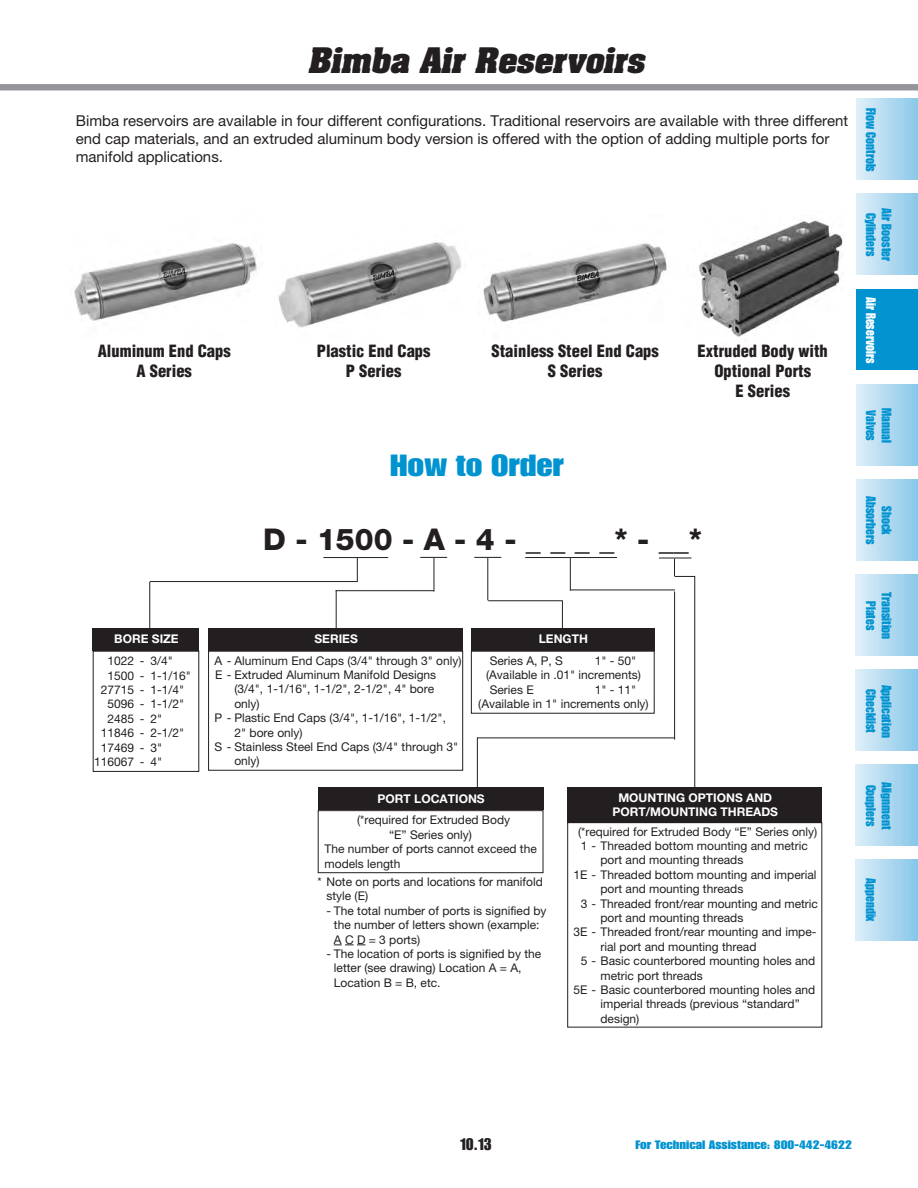
<style>
.page{position:relative;width:918px;height:1188px;background:#fff}
.page>*{position:absolute;margin:0;border:0;box-sizing:border-box;transform-origin:0 0}
.t1{font:800 30px "Helvetica Neue LT Std";color:#231f20}
.t2{font:italic 700 30px "Aachen Std";color:#231f20}
.t3{font:30px "Impact LT Std";color:#0093d0;scale:1.2 1}
.t4{font:900 condensed 16.5px/19.8px "Helvetica LT Std";color:#231f20;text-align:center}
.t5{font:16.5px "Impact LT Std";color:#231f20}
.t6{font:15px/18px "Helvetica Neue LT Std";color:#231f20}
.t7{font:13.5px/15.8px "Impact LT Std";color:#0093d0;text-align:center;scale:.95 1}
.t8{font:13.5px "Impact LT Std";color:#fff;scale:.95 1}
.t9{font:12px/14.4px "Helvetica Neue LT Std";color:#231f20}
.t10{font:700 12px/13.5px "Helvetica Neue LT Std";color:#fff;text-align:center}
.t11{font:12px "Impact LT Std";color:#0093d0;scale:1.2 1}
</style>
<div class="page">
<div style="left:855px;top:859px;width:63px;height:81px;background:linear-gradient(to right,#deeef8,#87c6e9)"></div>
<div style="left:855px;top:765px;width:63px;height:81px;background:linear-gradient(to right,#deeef8,#87c6e9)"></div>
<div style="left:856px;top:670px;width:62px;height:81px;background:linear-gradient(to right,#dfeff8,#8ac8ea)"></div>
<div style="left:856px;top:575px;width:62px;height:81px;background:linear-gradient(to right,#e2f0f9,#8cc8ea)"></div>
<div style="left:856px;top:480px;width:62px;height:81px;background:linear-gradient(to right,#dfeff8,#8ac8ea)"></div>
<div style="left:856px;top:385px;width:62px;height:81px;background:linear-gradient(to right,#dfeff8,#8ac8ea)"></div>
<div style="left:856px;top:289px;width:62px;height:81px;background:#0093d0"></div>
<div style="left:856px;top:194px;width:62px;height:81px;background:linear-gradient(to right,#e1eff9,#8cc8ea)"></div>
<div style="left:856px;top:99px;width:62px;height:81px;background:linear-gradient(to right,#e1eff9,#8cc8ea)"></div>
<div style="left:0;top:84px;width:918px;height:6px;background:#939598"></div>
<img style="left:699px;top:220px;width:145px;height:117px">
<div style="left:471px;top:651px;width:184px;height:63px;border:1px solid #231f20"></div>
<div style="left:471px;top:628px;width:184px;height:23px;background:#231f20"></div>
<svg style="left:357px;top:558px;width:1px;height:23px"></svg>
<hr style="left:150px;top:581px;width:208px;height:1px;background:#231f20">
<hr style="left:149px;top:582px;width:1px;height:46px;background:#231f20">
<hr style="left:323px;top:557px;width:65px;height:1px;background:#231f20">
<hr style="left:525px;top:557px;width:92px;height:1px;background:#231f20">
<svg style="left:474px;top:557px;width:27px;height:1px"></svg>
<hr style="left:336px;top:590px;width:1px;height:43px;background:#231f20">
<div style="left:93px;top:628px;width:106px;height:23px;background:#231f20"></div>
<hr style="left:477px;top:738px;width:1px;height:53px;background:#231f20">
<svg style="left:420px;top:557px;width:27px;height:1px"></svg>
<hr style="left:434px;top:558px;width:1px;height:34px;background:#231f20">
<hr style="left:336px;top:590px;width:98px;height:1px;background:#231f20">
<hr style="left:487px;top:558px;width:1px;height:42px;background:#231f20">
<hr style="left:488px;top:600px;width:75px;height:1px;background:#231f20">
<svg style="left:562px;top:601px;width:1px;height:27px"></svg>
<hr style="left:570px;top:558px;width:1px;height:33px;background:#231f20">
<div style="left:208px;top:651px;width:255px;height:120px;border:1px solid #231f20"></div>
<div style="left:208px;top:628px;width:255px;height:23px;background:#231f20"></div>
<svg style="left:334px;top:945px;width:31px;height:1px"></svg>
<div style="left:318px;top:810px;width:225px;height:63px;border:1px solid #231f20"></div>
<div style="left:318px;top:787px;width:225px;height:23px;background:#231f20"></div>
<img style="left:74px;top:243px;width:183px;height:78px">
<img style="left:278px;top:242px;width:184px;height:86px">
<img style="left:483px;top:243px;width:184px;height:79px">
<div style="left:567px;top:822px;width:255px;height:206px;border:1px solid #231f20"></div>
<div style="left:567px;top:787px;width:255px;height:35px;background:#231f20"></div>
<hr style="left:659px;top:558px;width:32px;height:1px;background:#231f20">
<svg style="left:674px;top:559px;width:21px;height:18px"></svg>
<hr style="left:694px;top:576px;width:1px;height:216px;background:#231f20">
<hr style="left:674px;top:592px;width:1px;height:148px;background:#231f20">
<hr style="left:477px;top:738px;width:198px;height:1px;background:#231f20">
<hr style="left:570px;top:590px;width:105px;height:1px;background:#231f20">
<h1 class="t2" style="left:307px;top:39px;width:346px">Bimba Air Reservoirs</h1>
<p class="t6" style="left:76px;top:111px;width:774px">Bimba reservoirs are available in four different configurations. Traditional reservoirs are available with three different end cap materials, and an extruded aluminum body version is offered with the option of adding multiple ports for manifold applications.</p>
<h2 class="t4" style="left:98px;top:341px;width:134px">Aluminum End Caps<br>A Series</h2>
<h2 class="t4" style="left:698px;top:341px;width:132px">Extruded Body with<br>Optional Ports<br>E Series</h2>
<h2 class="t4" style="left:317px;top:341px;width:115px">Plastic End Caps<br>P Series</h2>
<h2 class="t4" style="left:492px;top:341px;width:169px">Stainless Steel End Caps<br>S Series</h2>
<h1 class="t3" style="left:390px;top:448px;width:146px">How to Order</h1>
<h1 class="t1" style="left:263px;top:522px;width:440px">D - 1500 - A - 4 - _ _ _ _* - __*</h1>
<p class="t10" style="left:114px;top:632px;width:66px">BORE SIZE</p>
<p class="t9" style="left:107px;top:654px;width:67px">1022 - 3/4"</p>
<p class="t9" style="left:107px;top:668px;width:85px">1500 - 1-1/16"</p>
<p class="t9" style="left:101px;top:682px;width:85px">27715 - 1-1/4"</p>
<p class="t9" style="left:107px;top:697px;width:78px">5096 - 1-1/2"</p>
<p class="t9" style="left:107px;top:711px;width:56px">2485 - 2"</p>
<p class="t9" style="left:101px;top:726px;width:85px">11846 - 2-1/2"</p>
<p class="t9" style="left:101px;top:740px;width:63px">17469 - 3"</p>
<p class="t9" style="left:94px;top:754px;width:70px">116067 - 4"</p>
<p class="t10" style="left:315px;top:632px;width:45px">SERIES</p>
<p class="t9" style="left:215px;top:653px;width:248px">A - Aluminum End Caps (3/4" through 3" only)</p>
<p class="t9" style="left:215px;top:667px;width:223px">E - Extruded Aluminum Manifold Designs</p>
<p class="t9" style="left:234px;top:682px;width:201px">(3/4", 1-1/16", 1-1/2", 2-1/2", 4" bore</p>
<p class="t9" style="left:234px;top:696px;width:27px">only)</p>
<p class="t9" style="left:215px;top:711px;width:233px">P - Plastic End Caps (3/4", 1-1/16", 1-1/2",</p>
<p class="t9" style="left:234px;top:725px;width:70px">2" bore only)</p>
<p class="t9" style="left:215px;top:739px;width:245px">S - Stainless Steel End Caps (3/4" through 3"</p>
<p class="t9" style="left:234px;top:754px;width:27px">only)</p>
<p class="t10" style="left:539px;top:632px;width:51px">LENGTH</p>
<p class="t9" style="left:490px;top:653px;width:75px">Series A, P, S</p>
<p class="t9" style="left:595px;top:653px;width:43px">1" - 50"</p>
<p class="t9" style="left:486px;top:668px;width:156px">(Available in .01" increments)</p>
<p class="t9" style="left:490px;top:682px;width:45px">Series E</p>
<p class="t9" style="left:478px;top:682px;width:172px;text-indent:116px">1" - 11" (Available in 1" increments only)</p>
<p class="t10" style="left:378px;top:791px;width:109px">PORT LOCATIONS</p>
<p class="t9" style="left:357px;top:813px;width:155px">(*required for Extruded Body</p>
<p class="t9" style="left:389px;top:827px;width:84px">“E” Series only)</p>
<p class="t9" style="left:325px;top:842px;width:214px">The number of ports cannot exceed the</p>
<p class="t9" style="left:325px;top:856px;width:77px">models length</p>
<p class="t9" style="left:326px;top:874px;width:218px;text-indent:-9px">* Note on ports and locations for manifold style (E)</p>
<p class="t9" style="left:334px;top:903px;width:214px;text-indent:-8px">- The total number of ports is signified by the number of letters shown (example:<br>A C D = 3 ports)</p>
<p class="t9" style="left:334px;top:946px;width:209px;text-indent:-8px">- The location of ports is signified by the letter (see drawing) Location A = A,<br>Location B = B, etc.</p>
<p class="t10" style="left:613px;top:791px;width:167px">MOUNTING OPTIONS AND<br>PORT/MOUNTING THREADS</p>
<p class="t9" style="left:578px;top:824px;width:241px">(*required for Extruded Body “E” Series only)</p>
<p class="t9" style="left:581px;top:838px;width:228px">1 - Threaded bottom mounting and metric</p>
<p class="t9" style="left:600px;top:853px;width:144px">port and mounting threads</p>
<p class="t9" style="left:574px;top:867px;width:244px">1E - Threaded bottom mounting and imperial</p>
<p class="t9" style="left:600px;top:882px;width:144px">port and mounting threads</p>
<p class="t9" style="left:581px;top:896px;width:239px">3 - Threaded front/rear mounting and metric</p>
<p class="t9" style="left:600px;top:910px;width:144px">port and mounting threads</p>
<p class="t9" style="left:574px;top:925px;width:244px">3E - Threaded front/rear mounting and impe-</p>
<p class="t9" style="left:600px;top:939px;width:158px">rial port and mounting thread</p>
<p class="t9" style="left:581px;top:954px;width:236px">5 - Basic counterbored mounting holes and</p>
<p class="t9" style="left:600px;top:968px;width:104px">metric port threads</p>
<p class="t9" style="left:574px;top:982px;width:243px">5E - Basic counterbored mounting holes and</p>
<p class="t9" style="left:600px;top:997px;width:201px">imperial threads (previous “standard”</p>
<p class="t9" style="left:600px;top:1011px;width:40px">design)</p>
<p class="t7" style="left:879px;top:108px;width:69px;rotate:90deg">Flow Controls</p>
<p class="t7" style="left:895px;top:208px;width:57px;rotate:90deg">Air Booster<br>Cylinders</p>
<p class="t8" style="left:879px;top:297px;width:71px;rotate:90deg">Air Reservoirs</p>
<p class="t7" style="left:879px;top:410px;width:34px;rotate:90deg">Valves</p>
<p class="t7" style="left:895px;top:408px;width:37px;rotate:90deg">Manual</p>
<p class="t7" style="left:895px;top:496px;width:53px;rotate:90deg">Shock<br>Absorbers</p>
<p class="t7" style="left:895px;top:592px;width:51px;rotate:90deg">Transition<br>Plates</p>
<p class="t7" style="left:895px;top:685px;width:58px;rotate:90deg">Application<br>Checklist</p>
<p class="t7" style="left:895px;top:782px;width:52px;rotate:90deg">Alignment</p>
<p class="t7" style="left:879px;top:785px;width:46px;rotate:90deg">Couplers</p>
<p class="t7" style="left:879px;top:878px;width:47px;rotate:90deg">Appendix</p>
<h2 class="t5" style="left:460px;top:1134px;width:34px">10.13</h2>
<p class="t11" style="left:636px;top:1138px;width:182px">For Technical Assistance: 800-442-4622</p>
</div>
